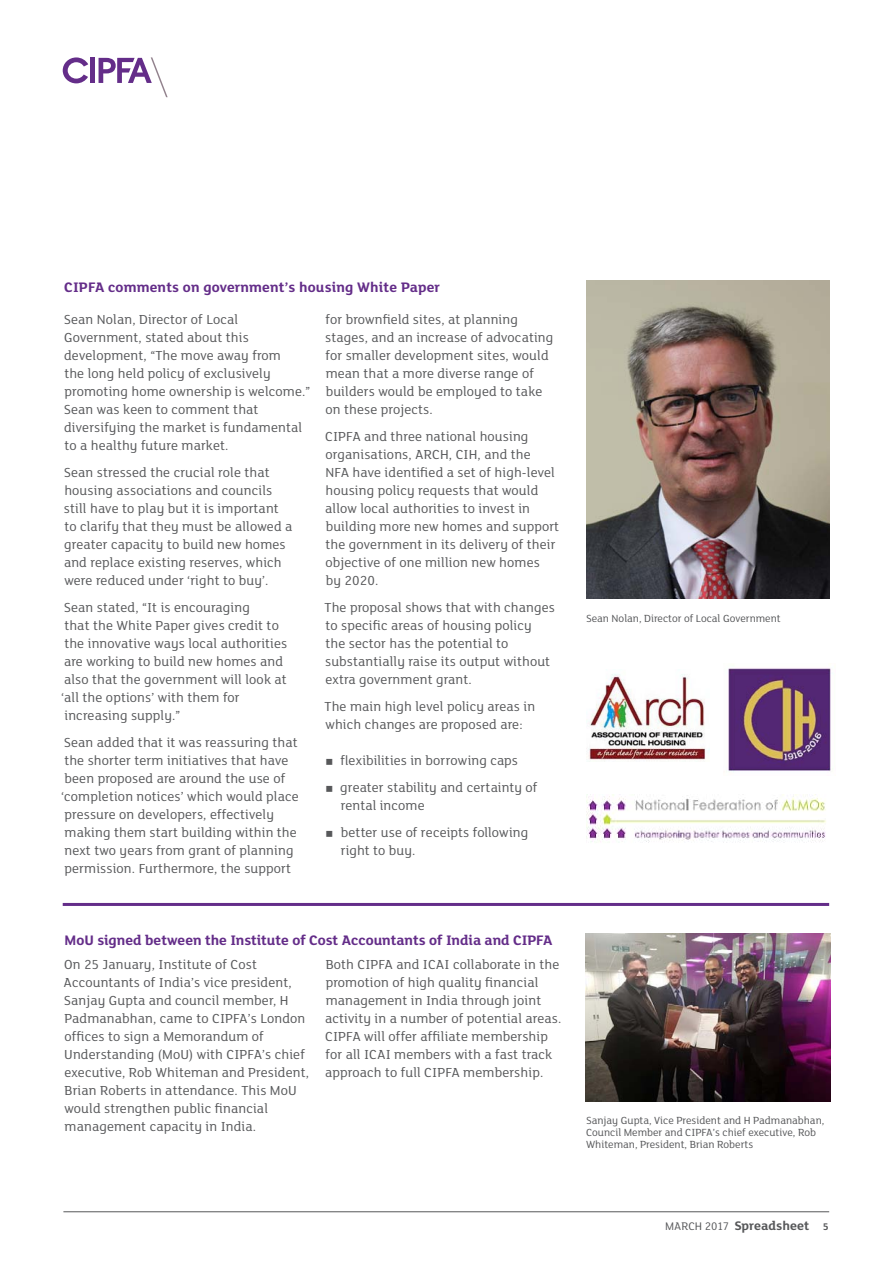
<style>
.page{position:relative;width:893px;height:1263px;background:#fff}
.page>*{position:absolute;margin:0;border:0;box-sizing:border-box;transform-origin:0 0}
.t1{font:700 15px "FS Lola";color:#642d89}
.t2{font:14.25px/18px "FS Lola";letter-spacing:.01em;color:#57585a}
.t3{font:700 13.5px "FS Lola";letter-spacing:.005em;color:#57585a}
.t4{font:11.25px/12px "FS Lola";color:#57585a}
.s1{font-weight:400;font-size:12px}
.s2{font-size:10.5px}
</style>
<div class="page">
<hr style="left:63px;top:1211px;width:766px;height:1px;background:#57585a">
<div style="left:90px;top:58px;width:5px;height:25px;background:#642d89"></div>
<svg style="left:99px;top:57px;width:69px;height:40px"></svg>
<svg style="left:63px;top:57px;width:25px;height:26px"></svg>
<img style="left:586px;top:281px;width:243px;height:318px">
<img style="left:586px;top:674px;width:123px;height:88px">
<img style="left:586px;top:794px;width:240px;height:49px">
<img style="left:728px;top:668px;width:103px;height:104px">
<img style="left:585px;top:934px;width:245px;height:167px">
<hr style="left:63px;top:903px;width:766px;height:3px;background:#642d89">
<p class="t1" style="left:64px;top:277px;width:377px">CIPFA comments on government’s housing White Paper</p>
<p class="t2" style="left:64px;top:310px;width:248px">Sean Nolan, Director of Local<br>Government, stated about this development, “The move away from<br>the long held policy of exclusively promoting home ownership is welcome.”<br>Sean was keen to comment that diversifying the market is fundamental to a healthy future market.</p>
<p class="t2" style="left:64px;top:463px;width:230px">Sean stressed the crucial role that housing associations and councils still have to play but it is important to clarify that they must be allowed a greater capacity to build new homes and replace existing reserves, which were reduced under ‘right to buy’.</p>
<p class="t2" style="left:61px;top:598px;width:228px">Sean stated, “It is encouraging<br>that the White Paper gives credit to the innovative ways local authorities are working to build new homes and also that the government will look at ‘all the options’ with them for increasing supply.”</p>
<p class="t2" style="left:61px;top:733px;width:239px">Sean added that it was reassuring that the shorter term initiatives that have been proposed are around the use of ‘completion notices’ which would place pressure on developers, effectively making them start building within the next two years from grant of planning permission. Furthermore, the support</p>
<p class="t2" style="left:325px;top:310px;width:230px">for brownfield sites, at planning stages, and an increase of advocating for smaller development sites, would mean that a more diverse range of builders would be employed to take on these projects.</p>
<p class="t2" style="left:325px;top:427px;width:235px">CIPFA and three national housing organisations, ARCH, CIH, and the<br>NFA have identified a set of high-level housing policy requests that would allow local authorities to invest in building more new homes and support the government in its delivery of their objective of one million new homes<br>by 2020.</p>
<p class="t2" style="left:324px;top:598px;width:232px">The proposal shows that with changes to specific areas of housing policy<br>the sector has the potential to substantially raise its output without extra government grant.</p>
<p class="t2" style="left:324px;top:697px;width:212px">The main high level policy areas in which changes are proposed are:</p>
<p class="t2" style="left:340px;top:751px;width:179px">flexibilities in borrowing caps</p>
<p class="t2" style="left:340px;top:778px;width:199px">greater stability and certainty of rental income</p>
<p class="t2" style="left:341px;top:823px;width:189px">better use of receipts following right to buy.</p>
<p class="t1" style="left:65px;top:930px;width:489px">MoU signed between the Institute of Cost Accountants of India and CIPFA</p>
<p class="t2" style="left:64px;top:954px;width:247px">On 25 January, Institute of Cost Accountants of India’s vice president, Sanjay Gupta and council member, H Padmanabhan, came to CIPFA’s London offices to sign a Memorandum of Understanding (MoU) with CIPFA’s chief executive, Rob Whiteman and President, Brian Roberts in attendance. This MoU would strengthen public financial management capacity in India.</p>
<p class="t2" style="left:325px;top:954px;width:238px">Both CIPFA and ICAI collaborate in the promotion of high quality financial management in India through joint activity in a number of potential areas.<br>CIPFA will offer affiliate membership for all ICAI members with a fast track approach to full CIPFA membership.</p>
<p class="t4" style="left:586px;top:612px;width:196px">Sean Nolan, Director of Local Government</p>
<p class="t4" style="left:586px;top:1114px;width:240px">Sanjay Gupta, Vice President and H Padmanabhan,<br>Council Member and CIPFA’s chief executive, Rob<br>Whiteman, President, Brian Roberts</p>
<p class="t3" style="left:665px;top:1216px;width:165px"><span class="s1">MARCH 2017</span> Spreadsheet <span class="s2">5</span></p>
</div>
